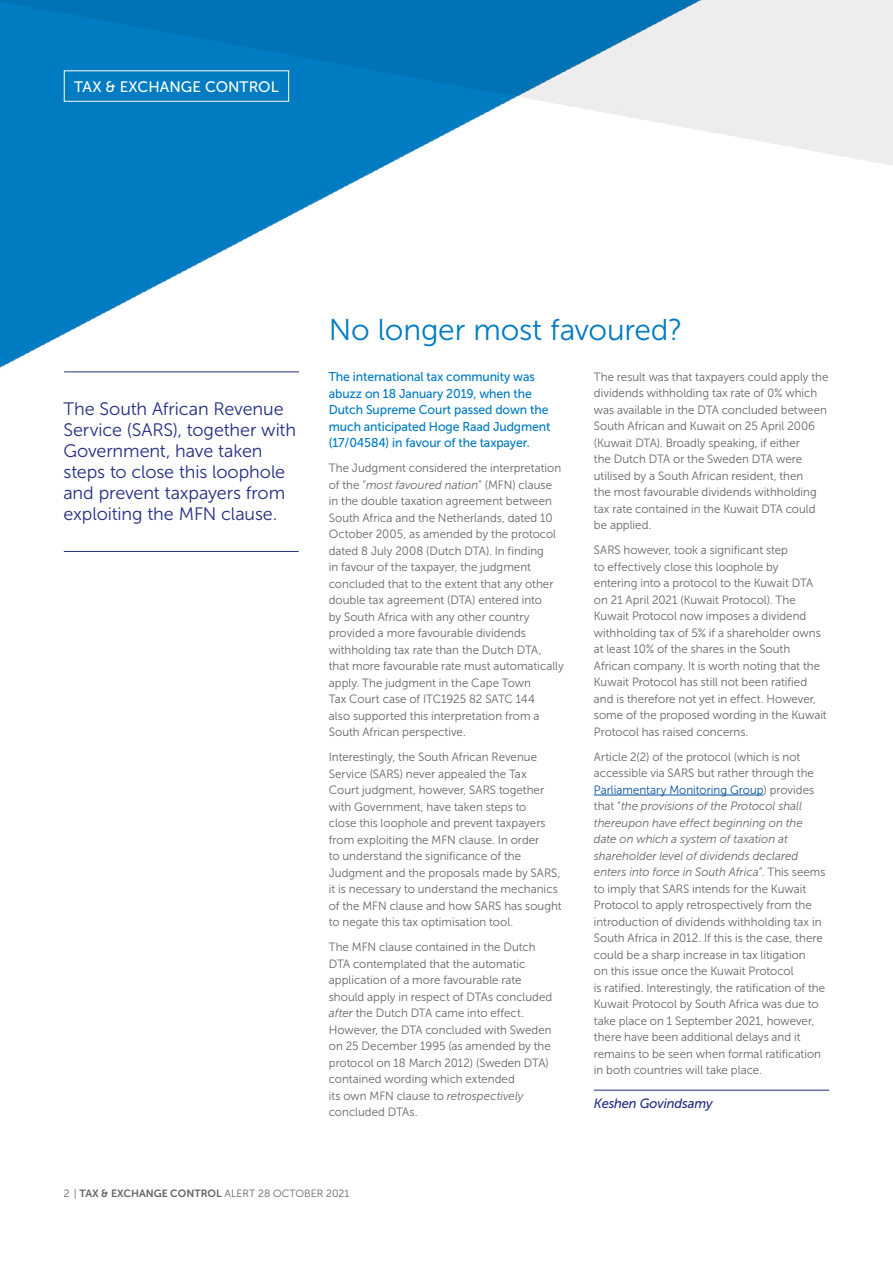
<style>
.page{position:relative;width:893px;height:1263px;background:#fff}
.page>*{position:absolute;margin:0;border:0;box-sizing:border-box;transform-origin:0 0}
.t1{font:30px "Museo Sans 300";letter-spacing:-.005em;color:#007bc2}
.t2{font:18px/21px "Museo Sans 300";letter-spacing:-.005em;color:#232e83}
.t3{font:15.15px "Museo Sans 500";letter-spacing:.005em;color:#fff}
.t4{font:italic 13.5px "Museo Sans 500";letter-spacing:-.01em;color:#232e83;scale:.96 1}
.t5{font:12.75px/16.5px "Museo Sans 500";letter-spacing:-.01em;color:#007bc2;scale:.96 1}
.t6{font:12px/16.5px "Museo Sans 300";color:#636466;scale:.96 1}
.t7{font:10.5px "Museo Sans 300";color:#636466}
.s1{font-style:italic}
.s2{color:#034ea2}
.s3{font-family:"Museo Sans 700"}
</style>
<div class="page">
<img style="left:0;top:0;width:893px;height:373px">
<hr style="left:64px;top:371px;width:235px;height:1px;background:#232e83">
<hr style="left:64px;top:551px;width:235px;height:1px;background:#232e83">
<div style="left:64px;top:70px;width:225px;height:32px;border:1px solid #fff"></div>
<hr style="left:594px;top:795px;width:169px;height:1px;background:#034ea2">
<hr style="left:594px;top:1090px;width:235px;height:1px;background:#232e83">
<p class="t3" style="left:74px;top:78px;width:206px">TAX &amp; EXCHANGE CONTROL</p>
<h2 class="t2" style="left:63px;top:399px;width:234px">The South African Revenue<br>Service (SARS), together with<br>Government, have taken steps to close this loophole and prevent taxpayers from exploiting the MFN clause.</h2>
<h1 class="t1" style="left:329px;top:314px;width:355px">No longer most favoured?</h1>
<p class="t5" style="left:329px;top:368px;width:232px">The international tax community was abuzz on 18 January 2019, when the Dutch Supreme Court passed down the much anticipated Hoge Raad Judgment (17/04584) in favour of the taxpayer.</p>
<p class="t6" style="left:329px;top:460px;width:246px">The Judgment considered the interpretation of the “<span class="s1">most favoured nation</span>” (MFN) clause in the double taxation agreement between South Africa and the Netherlands, dated 10<br>October 2005, as amended by the protocol dated 8 July 2008 (Dutch DTA). In finding<br>in favour of the taxpayer, the judgment concluded that to the extent that any other double tax agreement (DTA) entered into<br>by South Africa with any other country provided a more favourable dividends withholding tax rate than the Dutch DTA, that more favourable rate must automatically apply. The judgment in the Cape Town<br>Tax Court case of ITC1925 82 SATC 144<br>also supported this interpretation from a South African perspective.</p>
<p class="t6" style="left:329px;top:749px;width:244px">Interestingly, the South African Revenue Service (SARS) never appealed the Tax<br>Court judgment, however, SARS together with Government, have taken steps to<br>close this loophole and prevent taxpayers from exploiting the MFN clause. In order<br>to understand the significance of the Judgment and the proposals made by SARS, it is necessary to understand the mechanics of the MFN clause and how SARS has sought to negate this tax optimisation tool.</p>
<p class="t6" style="left:329px;top:939px;width:234px">The MFN clause contained in the Dutch DTA contemplated that the automatic application of a more favourable rate should apply in respect of DTAs concluded <span class="s1">after</span> the Dutch DTA came into effect.<br>However, the DTA concluded with Sweden on 25 December 1995 (as amended by the protocol on 18 March 2012) (Sweden DTA) contained wording which extended<br>its own MFN clause to <span class="s1">retrospectively </span>concluded DTAs.</p>
<p class="t6" style="left:594px;top:368px;width:246px">The result was that taxpayers could apply the dividends withholding tax rate of 0% which was available in the DTA concluded between South African and Kuwait on 25 April 2006 (Kuwait DTA). Broadly speaking, if either<br>the Dutch DTA or the Sweden DTA were utilised by a South African resident, then<br>the most favourable dividends withholding tax rate contained in the Kuwait DTA could be applied.</p>
<p class="t6" style="left:594px;top:542px;width:244px">SARS however, took a significant step<br>to effectively close this loophole by<br>entering into a protocol to the Kuwait DTA on 21 April 2021 (Kuwait Protocol). The Kuwait Protocol now imposes a dividend withholding tax of 5% if a shareholder owns at least 10% of the shares in the South African company. It is worth noting that the Kuwait Protocol has still not been ratified and is therefore not yet in effect. However, some of the proposed wording in the Kuwait Protocol has raised concerns.</p>
<p class="t6" style="left:594px;top:748px;width:243px">Article 2(2) of the protocol (which is not accessible via SARS but rather through the <span class="s2">Parliamentary Monitoring Group</span>) provides that “<span class="s1">the provisions of the Protocol shall thereupon have effect beginning on the date on which a system of taxation at shareholder level of dividends declared enters into force in South Africa</span>”. This seems to imply that SARS intends for the Kuwait Protocol to apply retrospectively from the introduction of dividends withholding tax in South Africa in 2012. If this is the case, there could be a sharp increase in tax litigation<br>on this issue once the Kuwait Protocol<br>is ratified. Interestingly, the ratification of the Kuwait Protocol by South Africa was due to take place on 1 September 2021, however, there have been additional delays and it remains to be seen when formal ratification in both countries will take place.</p>
<p class="t4" style="left:594px;top:1095px;width:125px">Keshen Govindsamy</p>
<p class="t7" style="left:64px;top:1188px;width:287px">2 | <span class="s3">TAX &amp; EXCHANGE CONTROL</span> ALERT 28 OCTOBER 2021</p>
</div>
